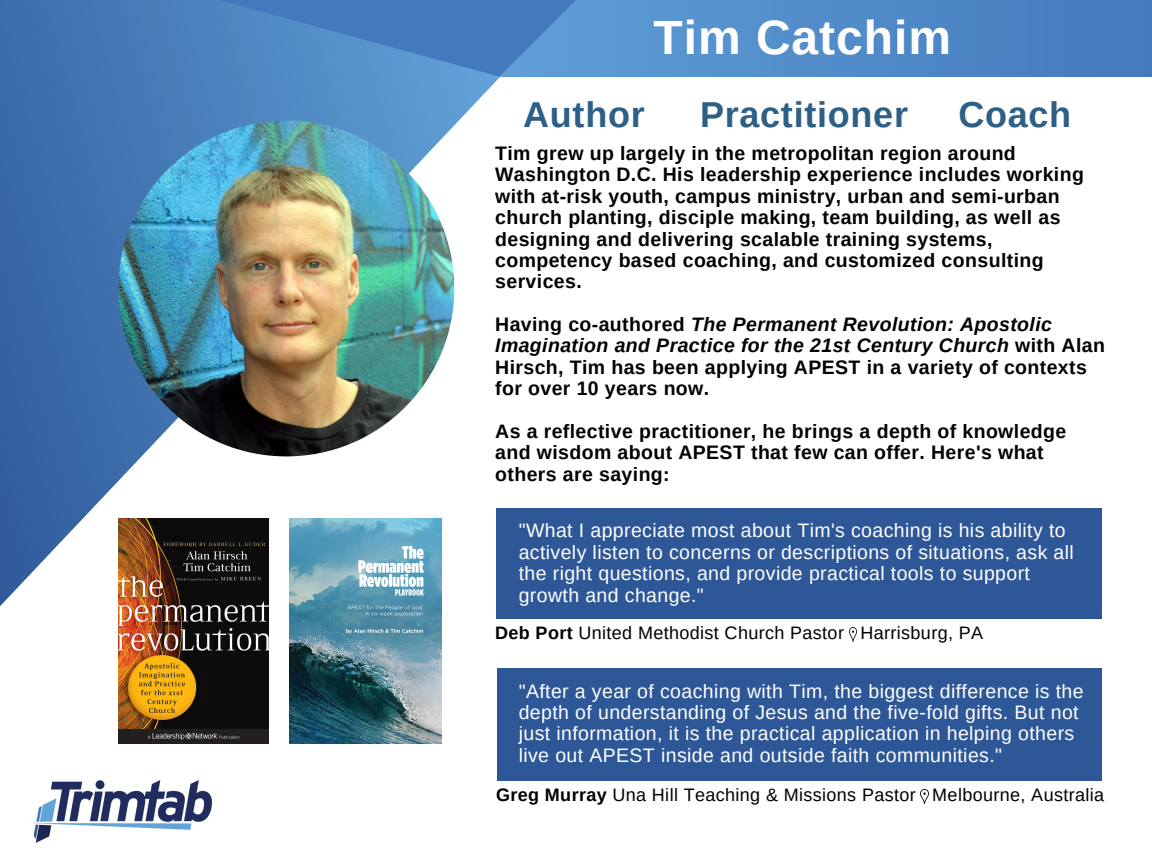
<style>
.page{position:relative;width:1152px;height:864px;background:#fff}
.page>*{position:absolute;margin:0;border:0;box-sizing:border-box;transform-origin:0 0}
.t1{font:700 48px "Arimo";letter-spacing:.02em;color:#fff}
.t2{font:700 36px "Arimo";letter-spacing:.02em;color:#2d5f87}
.t3{font:700 19.5px/21.3px "Arimo";letter-spacing:.02em;color:#010101}
.t4{font:19.5px/21.3px "Arimo";letter-spacing:.02em;color:#fff}
.t5{font:18px "Arimo";letter-spacing:.02em;color:#010101}
.s1{font-style:italic}
.s2{font-weight:700}
</style>
<div class="page">
<svg style="left:603px;top:0;width:549px;height:77px;background:#4f89c7"></svg>
<svg style="left:0;top:0;width:603px;height:615px"></svg>
<img style="left:118px;top:121px;width:336px;height:335px;border-radius:50%">
<img style="left:118px;top:519px;width:150px;height:225px">
<img style="left:289px;top:519px;width:152px;height:225px">
<img style="left:31px;top:781px;width:180px;height:62px">
<div style="left:496px;top:508px;width:606px;height:111px;background:#2e5797"></div>
<div style="left:497px;top:668px;width:605px;height:113px;background:#2e5797"></div>
<svg style="left:849px;top:628px;width:8px;height:13px"></svg>
<svg style="left:921px;top:790px;width:7px;height:13px"></svg>
<h2 class="t1" style="left:654px;top:10px;width:299px">Tim Catchim</h2>
<h3 class="t2" style="left:523px;top:94px;width:123px">Author</h3>
<h3 class="t2" style="left:700px;top:94px;width:209px">Practitioner</h3>
<h3 class="t2" style="left:958px;top:94px;width:114px">Coach</h3>
<p class="t3" style="left:495px;top:143px;width:590px">Tim grew up largely in the metropolitan region around Washington D.C. His leadership experience includes working with at-risk youth, campus ministry, urban and semi-urban church planting, disciple making, team building, as well as designing and delivering scalable training systems, competency based coaching, and customized consulting services.</p>
<p class="t3" style="left:495px;top:314px;width:611px">Having co-authored <span class="s1">The Permanent Revolution: Apostolic Imagination and Practice for the 21st Century Church</span> with Alan Hirsch, Tim has been applying APEST in a variety of contexts for over 10 years now.</p>
<p class="t3" style="left:495px;top:420px;width:573px">As a reflective practitioner, he brings a depth of knowledge and wisdom about APEST that few can offer. Here's what others are saying:</p>
<p class="t4" style="left:519px;top:520px;width:557px">"What I appreciate most about Tim's coaching is his ability to actively listen to concerns or descriptions of situations, ask all the right questions, and provide practical tools to support growth and change."</p>
<p class="t5" style="left:495px;top:623px;width:489px"><span class="s2">Deb Port</span> United Methodist Church Pastor Harrisburg, PA</p>
<p class="t4" style="left:519px;top:680px;width:566px">"After a year of coaching with Tim, the biggest difference is the depth of understanding of Jesus and the five-fold gifts. But not just information, it is the practical application in helping others live out APEST inside and outside faith communities."</p>
<p class="t5" style="left:496px;top:785px;width:610px"><span class="s2">Greg Murray</span> Una Hill Teaching &amp; Missions Pastor Melbourne, Australia</p>
</div>
